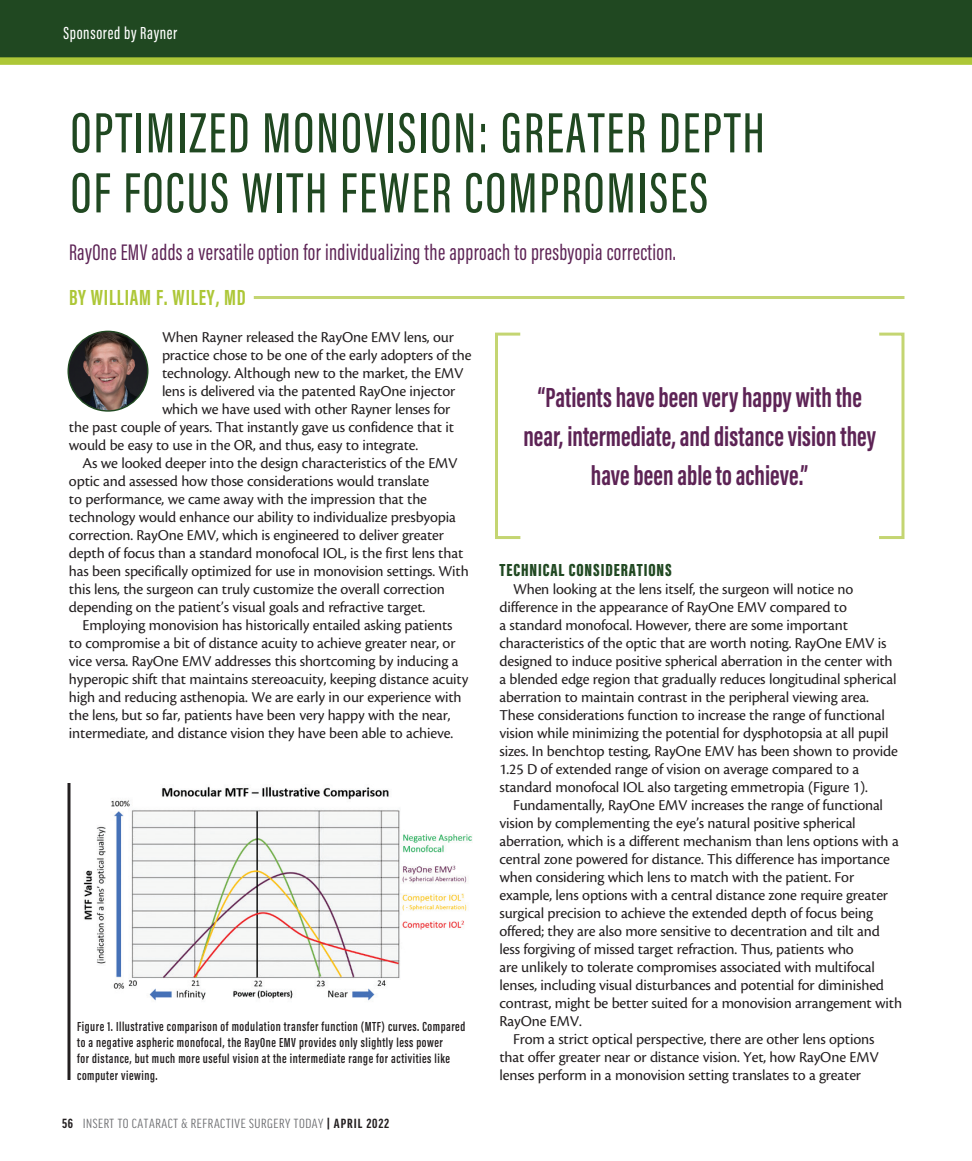
<style>
.page{position:relative;width:972px;height:1161px;background:#fff}
.page>*{position:absolute;margin:0;border:0;box-sizing:border-box;transform-origin:0 0}
.t1{font:500 58.5px/60px "Acumin Pro Extra Cond";letter-spacing:.035em;color:#204821}
.t2{font:700 28.5px/39px "Acumin Pro Extra Cond";color:#5d2355;text-align:center;scale:.95 1}
.t3{font:23.25px "Acumin Pro Extra Cond";letter-spacing:.015em;color:#5d2355}
.t4{font:700 22.5px "Acumin Pro Extra Cond";letter-spacing:.035em;color:#adc737}
.t5{font:900 18px "Acumin Pro Extra Cond";letter-spacing:.05em;color:#204821}
.t6{font:500 18px "Acumin Pro Extra Cond";letter-spacing:.035em;color:#fff}
.t7{font:15.75px/18px "Cronos Pro";letter-spacing:-.01em;color:#231f20}
.t8{font:extra-condensed 14.1px "Good Headline Pro";letter-spacing:.035em;color:#6c6d70;scale:1.11 1}
.t9{font:600 13.5px/16.5px "Acumin Pro Extra Cond";letter-spacing:.04em;color:#231f20}
.s1{font-weight:700;color:#231f20}
</style>
<div class="page">
<div style="left:0;top:0;width:972px;height:63px;background:#204821"></div>
<div style="left:0;top:57px;width:972px;height:8px;background:#adc737"></div>
<hr style="left:254px;top:296px;width:650px;height:3px;background:#c4d572">
<img style="left:68px;top:331px;width:80px;height:80px;border-radius:40px">
<div style="left:68px;top:331px;width:80px;height:81px;border:1px solid #204821;border-radius:50%"></div>
<div style="left:495px;top:333px;width:27px;height:206px;border:3px solid #c4d572"></div>
<img style="left:83px;top:786px;width:389px;height:215px">
<hr style="left:68px;top:783px;width:2px;height:297px;background:#231f20">
<div style="left:878px;top:333px;width:26px;height:206px;border:3px solid #c4d572"></div>
<p class="t6" style="left:64px;top:22px;width:115px">Sponsored by Rayner</p>
<h1 class="t1" style="left:71px;top:103px;width:696px">OPTIMIZED MONOVISION: GREATER DEPTH<br>OF FOCUS WITH FEWER COMPROMISES</h1>
<h3 class="t3" style="left:69px;top:239px;width:608px">RayOne EMV adds a versatile option for individualizing the approach to presbyopia correction.</h3>
<h3 class="t4" style="left:69px;top:283px;width:178px">BY WILLIAM F. WILEY, MD</h3>
<p class="t7" style="left:162px;top:328px;width:293px">When Rayner released the RayOne EMV lens, our</p>
<p class="t7" style="left:162px;top:346px;width:311px">practice chose to be one of the early adopters of the</p>
<p class="t7" style="left:162px;top:364px;width:303px">technology. Although new to the market, the EMV</p>
<p class="t7" style="left:162px;top:382px;width:295px">lens is delivered via the patented RayOne injector</p>
<p class="t7" style="left:162px;top:400px;width:290px">which we have used with other Rayner lenses for</p>
<p class="t7" style="left:69px;top:418px;width:387px">the past couple of years. That instantly gave us confidence that it</p>
<p class="t7" style="left:69px;top:436px;width:351px">would be easy to use in the OR, and thus, easy to integrate.</p>
<p class="t7" style="left:82px;top:454px;width:377px">As we looked deeper into the design characteristics of the EMV</p>
<p class="t7" style="left:69px;top:472px;width:362px">optic and assessed how those considerations would translate</p>
<p class="t7" style="left:69px;top:490px;width:360px">to performance, we came away with the impression that the</p>
<p class="t7" style="left:69px;top:508px;width:388px">technology would enhance our ability to individualize presbyopia</p>
<p class="t7" style="left:69px;top:526px;width:377px">correction. RayOne EMV, which is engineered to deliver greater</p>
<p class="t7" style="left:69px;top:544px;width:396px">depth of focus than a standard monofocal IOL, is the first lens that</p>
<p class="t7" style="left:69px;top:562px;width:401px">has been specifically optimized for use in monovision settings. With</p>
<p class="t7" style="left:69px;top:580px;width:377px">this lens, the surgeon can truly customize the overall correction</p>
<p class="t7" style="left:69px;top:598px;width:358px">depending on the patient’s visual goals and refractive target.</p>
<p class="t7" style="left:82px;top:616px;width:372px">Employing monovision has historically entailed asking patients</p>
<p class="t7" style="left:69px;top:634px;width:388px">to compromise a bit of distance acuity to achieve greater near, or</p>
<p class="t7" style="left:69px;top:652px;width:391px">vice versa. RayOne EMV addresses this shortcoming by inducing a</p>
<p class="t7" style="left:69px;top:670px;width:401px">hyperopic shift that maintains stereoacuity, keeping distance acuity</p>
<p class="t7" style="left:69px;top:688px;width:394px">high and reducing asthenopia. We are early in our experience with</p>
<p class="t7" style="left:69px;top:706px;width:383px">the lens, but so far, patients have been very happy with the near,</p>
<p class="t7" style="left:69px;top:724px;width:386px">intermediate, and distance vision they have been able to achieve.</p>
<p class="t9" style="left:77px;top:1018px;width:390px">Figure 1. Illustrative comparison of modulation transfer function (MTF) curves. Compared to a negative aspheric monofocal, the RayOne EMV provides only slightly less power<br>for distance, but much more useful vision at the intermediate range for activities like computer viewing.</p>
<p class="t8" style="left:62px;top:1117px;width:296px"><span class="s1">56</span> INSERT TO CATARACT &amp; REFRACTIVE SURGERY TODAY <span class="s1">| APRIL 2022</span></p>
<h2 class="t2" style="left:523px;top:378px;width:373px">“Patients have been very happy with the near, intermediate, and distance vision they have been able to achieve.”</h2>
<p class="t5" style="left:500px;top:559px;width:174px">TECHNICAL CONSIDERATIONS</p>
<p class="t7" style="left:500px;top:580px;width:400px;text-indent:13px">When looking at the lens itself, the surgeon will notice no difference in the appearance of RayOne EMV compared to<br>a standard monofocal. However, there are some important characteristics of the optic that are worth noting. RayOne EMV is designed to induce positive spherical aberration in the center with a blended edge region that gradually reduces longitudinal spherical aberration to maintain contrast in the peripheral viewing area.<br>These considerations function to increase the range of functional vision while minimizing the potential for dysphotopsia at all pupil sizes. In benchtop testing, RayOne EMV has been shown to provide 1.25 D of extended range of vision on average compared to a standard monofocal IOL also targeting emmetropia (Figure 1).</p>
<p class="t7" style="left:513px;top:796px;width:372px">Fundamentally, RayOne EMV increases the range of functional</p>
<p class="t7" style="left:500px;top:814px;width:358px">vision by complementing the eye’s natural positive spherical</p>
<p class="t7" style="left:500px;top:832px;width:401px">aberration, which is a different mechanism than lens options with a</p>
<p class="t7" style="left:500px;top:850px;width:392px">central zone powered for distance. This difference has importance</p>
<p class="t7" style="left:500px;top:868px;width:356px">when considering which lens to match with the patient. For</p>
<p class="t7" style="left:500px;top:886px;width:390px">example, lens options with a central distance zone require greater</p>
<p class="t7" style="left:500px;top:904px;width:375px">surgical precision to achieve the extended depth of focus being</p>
<p class="t7" style="left:500px;top:922px;width:382px">offered; they are also more sensitive to decentration and tilt and</p>
<p class="t7" style="left:500px;top:940px;width:356px">less forgiving of missed target refraction. Thus, patients who</p>
<p class="t7" style="left:500px;top:958px;width:377px">are unlikely to tolerate compromises associated with multifocal</p>
<p class="t7" style="left:500px;top:976px;width:386px">lenses, including visual disturbances and potential for diminished</p>
<p class="t7" style="left:500px;top:994px;width:404px">contrast, might be better suited for a monovision arrangement with</p>
<p class="t7" style="left:500px;top:1012px;width:84px">RayOne EMV.</p>
<p class="t7" style="left:513px;top:1030px;width:363px">From a strict optical perspective, there are other lens options</p>
<p class="t7" style="left:500px;top:1048px;width:381px">that offer greater near or distance vision. Yet, how RayOne EMV</p>
<p class="t7" style="left:500px;top:1066px;width:363px">lenses perform in a monovision setting translates to a greater</p>
</div>
